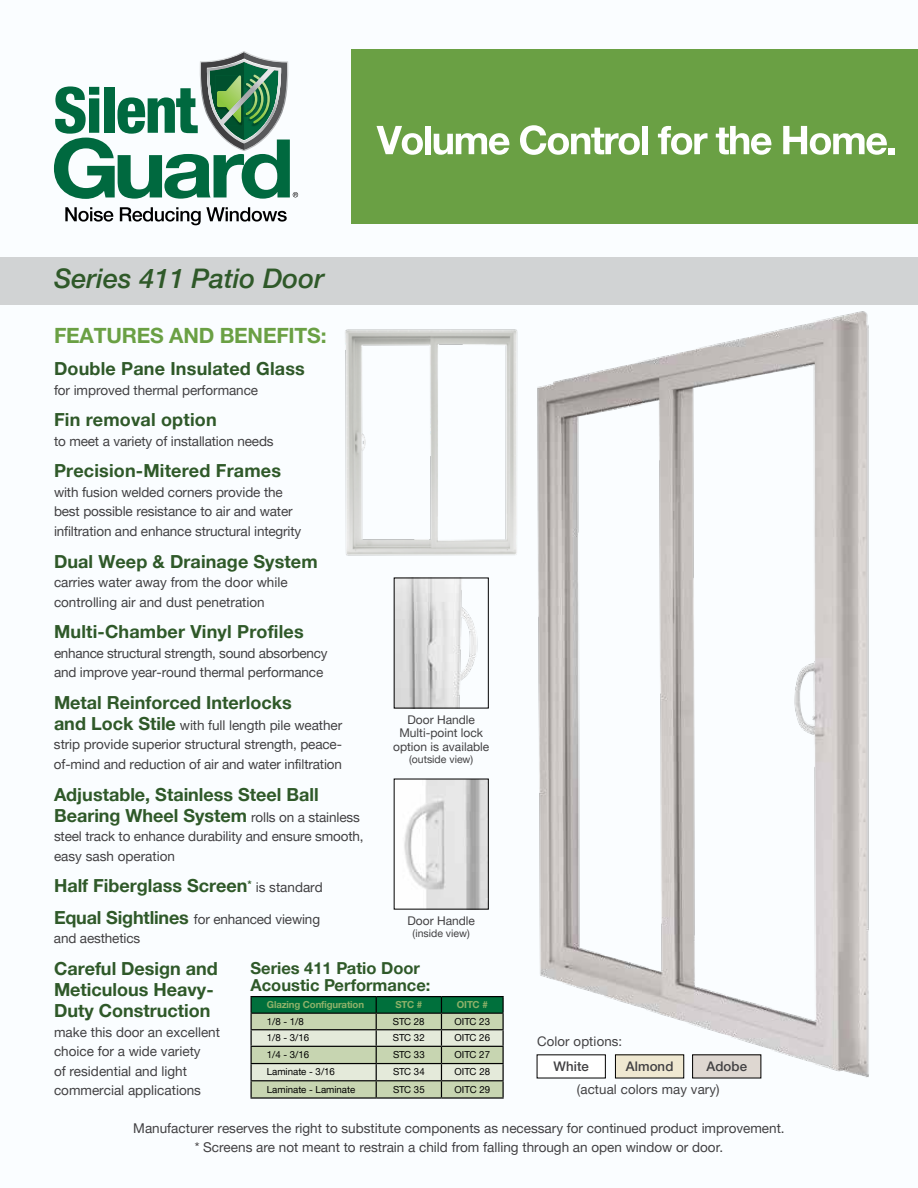
<style>
.page{position:relative;width:918px;height:1188px;background:#fff}
.page>*{position:absolute;margin:0;border:0;box-sizing:border-box;transform-origin:0 0}
.t1{font:italic 500 27px "Helvetica Neue LTW1 G";color:#2f5929}
.t2{font:700 21px "Helvetica Neue LTW1 G";letter-spacing:-.01em;color:#6aa044}
.t3{font:700 18px/21px "Helvetica Neue LTW1 G";color:#2f5929}
.t4{font:700 16.5px/17.2px "Helvetica Neue LTW1 G";color:#2f5929}
.t5{font:13.5px/19.5px "Helvetica Neue LTW1 G";letter-spacing:-.005em;color:#414042}
.t6{font:13.2px "Helvetica Neue LTW1 G";letter-spacing:.01em;color:#414042}
.t7{font:500 13.2px "Helvetica Neue LTW1 G";letter-spacing:.01em;color:#414042}
.t8{font:12px/13.5px "Helvetica Neue LTW1 G";color:#414042;text-align:center}
.t9{font:10.5px "Helvetica Neue LTW1 G";color:#414042}
.t10{font:9.6px "Helvetica Neue LTW1 G";color:#000}
.t11{font:700 9.6px "Helvetica Neue LTW1 G";letter-spacing:-.015em;color:#8eb169}
.s1{font-weight:700;font-size:18px;color:#2f5929}
.s2{font-weight:400;font-size:13.5px;color:#414042}
</style>
<div class="page">
<div style="left:0;top:257px;width:918px;height:47px;background:#d1d3d4"></div>
<img style="left:345px;top:329px;width:173px;height:227px">
<img style="left:523px;top:304px;width:361px;height:775px">
<div style="left:537px;top:1055px;width:68px;height:23px;background:#fff"></div>
<div style="left:615px;top:1055px;width:69px;height:23px;background:#efe8d1"></div>
<div style="left:693px;top:1055px;width:68px;height:23px;background:#ded7d1"></div>
<img style="left:404px;top:781px;width:82px;height:126px">
<img style="left:396px;top:580px;width:82px;height:126px">
<div style="left:351px;top:50px;width:567px;height:174px;background:#6aa044"></div>
<svg style="left:377px;top:126px;width:46px;height:29px"></svg>
<div style="left:425px;top:126px;width:6px;height:28px;background:#fff"></div>
<svg style="left:434px;top:133px;width:76px;height:22px"></svg>
<svg style="left:520px;top:125px;width:120px;height:30px"></svg>
<div style="left:642px;top:126px;width:6px;height:28px;background:#fff"></div>
<svg style="left:658px;top:126px;width:50px;height:29px"></svg>
<svg style="left:716px;top:126px;width:56px;height:29px"></svg>
<svg style="left:783px;top:126px;width:112px;height:29px"></svg>
<hr style="left:250px;top:996px;width:126px;height:1px;background:#000">
<hr style="left:376px;top:996px;width:65px;height:1px;background:#000">
<hr style="left:441px;top:996px;width:63px;height:1px;background:#000">
<svg style="left:250px;top:997px;width:254px;height:100px;background:#a2bb9e"></svg>
<hr style="left:250px;top:1097px;width:126px;height:2px;background:#000">
<hr style="left:376px;top:1097px;width:65px;height:2px;background:#000">
<hr style="left:441px;top:1097px;width:63px;height:2px;background:#000">
<svg style="left:54px;top:51px;width:244px;height:148px"></svg>
<svg style="left:65px;top:207px;width:48px;height:15px"></svg>
<svg style="left:120px;top:207px;width:167px;height:18px"></svg>
<h1 class="t1" style="left:54px;top:262px;width:272px">Series 411 Patio Door</h1>
<h2 class="t2" style="left:54px;top:323px;width:274px">FEATURES AND BENEFITS:</h2>
<h3 class="t3" style="left:54px;top:358px;width:252px">Double Pane Insulated Glass</h3>
<p class="t5" style="left:54px;top:380px;width:206px">for improved thermal performance</p>
<h3 class="t3" style="left:54px;top:409px;width:164px">Fin removal option</h3>
<p class="t5" style="left:54px;top:431px;width:221px">to meet a variety of installation needs</p>
<h3 class="t3" style="left:54px;top:460px;width:229px">Precision-Mitered Frames</h3>
<p class="t5" style="left:54px;top:482px;width:249px">with fusion welded corners provide the best possible resistance to air and water infiltration and enhance structural integrity</p>
<h3 class="t3" style="left:54px;top:551px;width:265px">Dual Weep &amp; Drainage System</h3>
<p class="t5" style="left:54px;top:573px;width:235px">carries water away from the door while controlling air and dust penetration</p>
<h3 class="t3" style="left:54px;top:621px;width:251px">Multi-Chamber Vinyl Profiles</h3>
<p class="t5" style="left:54px;top:643px;width:275px">enhance structural strength, sound absorbency and improve year-round thermal performance</p>
<h3 class="t3" style="left:54px;top:692px;width:239px">Metal Reinforced Interlocks</h3>
<p class="t5" style="left:54px;top:715px;width:290px;text-align:justify"><span class="s1">and Lock Stile</span> with full length pile weather strip provide superior structural strength, peace&shy;of-mind and reduction of air and water infiltration</p>
<h3 class="t3" style="left:54px;top:784px;width:307px">Adjustable, Stainless Steel Ball<br>Bearing Wheel System <span class="s2">rolls on a stainless</span></h3>
<p class="t5" style="left:54px;top:826px;width:311px">steel track to enhance durability and ensure smooth, easy sash operation</p>
<h3 class="t3" style="left:54px;top:875px;width:270px">Half Fiberglass Screen<sup>*</sup> <span class="s2">is standard</span></h3>
<p class="t5" style="left:54px;top:909px;width:268px"><span class="s1">Equal Sightlines</span> for enhanced viewing and aesthetics</p>
<h3 class="t3" style="left:54px;top:958px;width:165px">Careful Design and<br>Meticulous Heavy-<br>Duty Construction</h3>
<p class="t5" style="left:54px;top:1022px;width:168px">make this door an excellent choice for a wide variety<br>of residential and light commercial applications</p>
<p class="t6" style="left:537px;top:1033px;width:87px">Color options:</p>
<p class="t8" style="left:393px;top:713px;width:98px">Door Handle<br>Multi-point lock option is available</p>
<p class="t9" style="left:409px;top:753px;width:66px">(outside view)</p>
<p class="t8" style="left:407px;top:914px;width:69px">Door Handle</p>
<p class="t9" style="left:413px;top:927px;width:59px">(inside view)</p>
<p class="t4" style="left:250px;top:959px;width:181px">Series 411 Patio Door<br>Acoustic Performance:</p>
<p class="t11" style="left:267px;top:999px;width:99px">Glazing Configuration</p>
<p class="t11" style="left:395px;top:999px;width:28px">STC #</p>
<p class="t11" style="left:457px;top:999px;width:33px">OITC #</p>
<p class="t10" style="left:267px;top:1016px;width:39px">1/8 - 1/8</p>
<p class="t10" style="left:393px;top:1016px;width:33px">STC 28</p>
<p class="t10" style="left:455px;top:1016px;width:37px">OITC 23</p>
<p class="t10" style="left:267px;top:1032px;width:44px">1/8 - 3/16</p>
<p class="t10" style="left:393px;top:1032px;width:33px">STC 32</p>
<p class="t10" style="left:455px;top:1032px;width:37px">OITC 26</p>
<p class="t10" style="left:267px;top:1049px;width:44px">1/4 - 3/16</p>
<p class="t10" style="left:393px;top:1049px;width:33px">STC 33</p>
<p class="t10" style="left:455px;top:1049px;width:37px">OITC 27</p>
<p class="t10" style="left:267px;top:1066px;width:70px">Laminate - 3/16</p>
<p class="t10" style="left:393px;top:1066px;width:33px">STC 34</p>
<p class="t10" style="left:455px;top:1066px;width:37px">OITC 28</p>
<p class="t10" style="left:267px;top:1083px;width:90px">Laminate - Laminate</p>
<p class="t10" style="left:393px;top:1083px;width:33px">STC 35</p>
<p class="t10" style="left:455px;top:1083px;width:37px">OITC 29</p>
<p class="t7" style="left:553px;top:1059px;width:37px">White</p>
<p class="t7" style="left:626px;top:1059px;width:49px">Almond</p>
<p class="t7" style="left:706px;top:1059px;width:42px">Adobe</p>
<p class="t6" style="left:577px;top:1081px;width:144px">(actual colors may vary)</p>
<p class="t5" style="left:133px;top:1119px;width:653px;text-align:center">Manufacturer reserves the right to substitute components as necessary for continued product improvement. * Screens are not meant to restrain a child from falling through an open window or door.</p>
</div>
